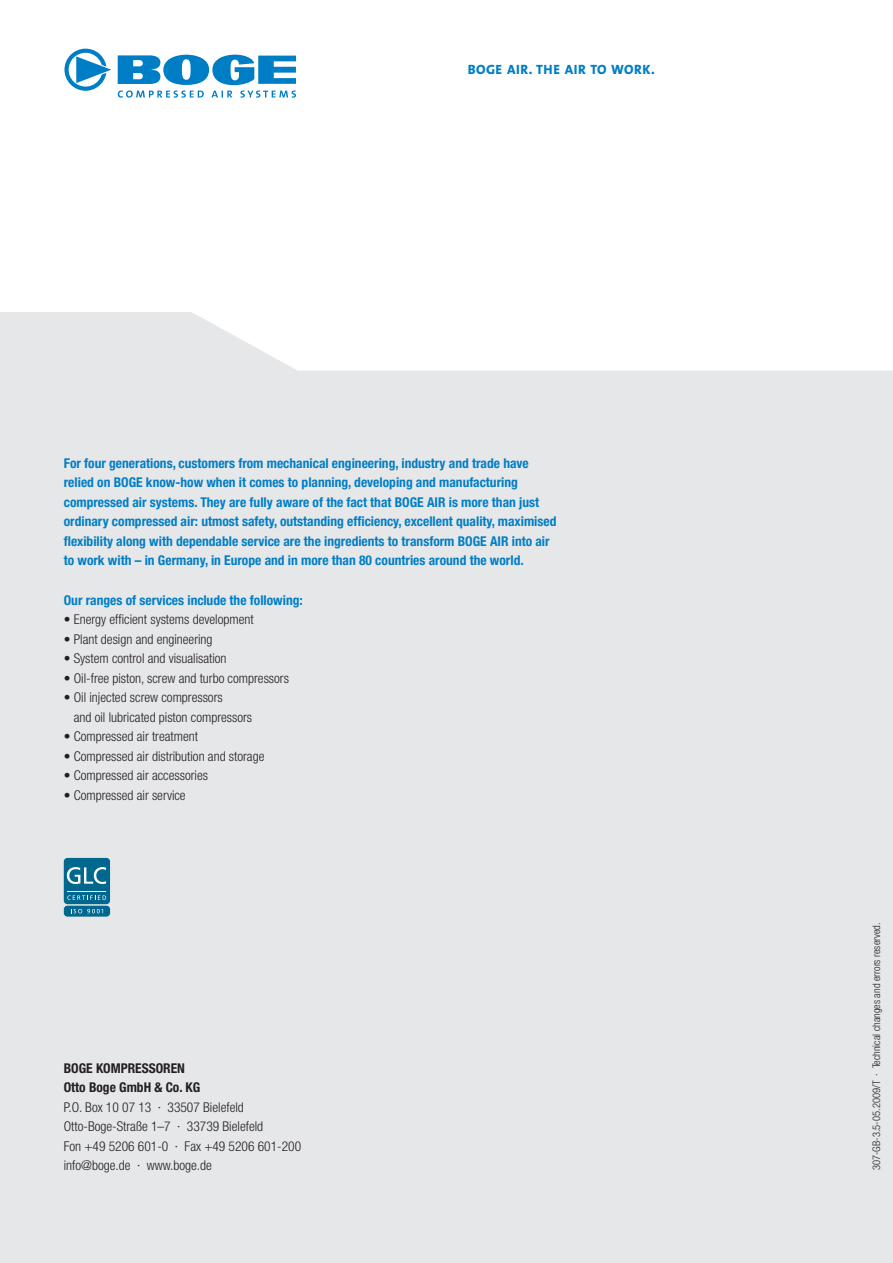
<style>
.page{position:relative;width:893px;height:1263px;background:#fff}
.page>*{position:absolute;margin:0;border:0;box-sizing:border-box;transform-origin:0 0}
.t1{font:700 condensed 13.5px/19.5px "Helvetica Neue";color:#007ec5}
.t2{font:300 condensed 13.5px/19.5px "Helvetica Neue";color:#231f20}
.t3{font:700 condensed 13.5px/19.5px "Helvetica Neue";color:#231f20}
.t4{font:800 13.5px "The Sans";letter-spacing:.035em;color:#007ec5}
.t5{font:300 condensed 10.5px "Helvetica Neue";color:#231f20}
</style>
<div class="page">
<div style="left:0;top:312px;width:893px;height:951px;background:#e6e7e9"></div>
<div style="left:64px;top:906px;width:46px;height:11px;background:#00688f;border-radius:4px"></div>
<svg style="left:71px;top:909px;width:32px;height:4px"></svg>
<div style="left:64px;top:858px;width:46px;height:46px;background:#00688f;border-radius:4px"></div>
<svg style="left:67px;top:895px;width:39px;height:5px"></svg>
<hr style="left:68px;top:891px;width:38px;height:1px;background:#fff">
<svg style="left:67px;top:867px;width:39px;height:17px"></svg>
<svg style="left:118px;top:55px;width:178px;height:43px"></svg>
<svg style="left:64px;top:49px;width:47px;height:42px"></svg>
<p class="t4" style="left:468px;top:64px;width:189px">BOGE AIR. THE AIR TO WORK.</p>
<p class="t1" style="left:64px;top:455px;width:494px">For four generations, customers from mechanical engineering, industry and trade have relied on BOGE know-how when it comes to planning, developing and manufacturing compressed air systems. They are fully aware of the fact that BOGE AIR is more than just ordinary compressed air: utmost safety, outstanding efficiency, excellent quality, maximised flexibility along with dependable service are the ingredients to transform BOGE AIR into air to work with – in Germany, in Europe and in more than 80 countries around the world.</p>
<p class="t1" style="left:64px;top:591px;width:240px">Our ranges of services include the following:</p>
<p class="t2" style="left:64px;top:609px;width:191px">• Energy efficient systems development</p>
<p class="t2" style="left:64px;top:629px;width:150px">• Plant design and engineering</p>
<p class="t2" style="left:64px;top:648px;width:164px">• System control and visualisation</p>
<p class="t2" style="left:64px;top:668px;width:227px">• Oil-free piston, screw and turbo compressors</p>
<p class="t2" style="left:74px;top:687px;width:180px;text-indent:-10px">• Oil injected screw compressors<br>and oil lubricated piston compressors</p>
<p class="t2" style="left:64px;top:726px;width:136px">• Compressed air treatment</p>
<p class="t2" style="left:64px;top:746px;width:202px">• Compressed air distribution and storage</p>
<p class="t2" style="left:64px;top:765px;width:146px">• Compressed air accessories</p>
<p class="t2" style="left:64px;top:785px;width:123px">• Compressed air service</p>
<p class="t3" style="left:64px;top:1059px;width:138px">BOGE KOMPRESSOREN<br>Otto Boge GmbH &amp; Co. KG</p>
<p class="t2" style="left:64px;top:1098px;width:239px">P.O. Box 10 07 13 · 33507 Bielefeld Otto-Boge-Straße 1–7 · 33739 Bielefeld<br>Fon +49 5206 601-0 · Fax +49 5206 601-200 info@boge.de · www.boge.de</p>
<p class="t5" style="left:872px;top:1170px;width:249px;rotate:-90deg">307-GB-3.5-05.2009/T · Technical changes and errors reserved.</p>
</div>
